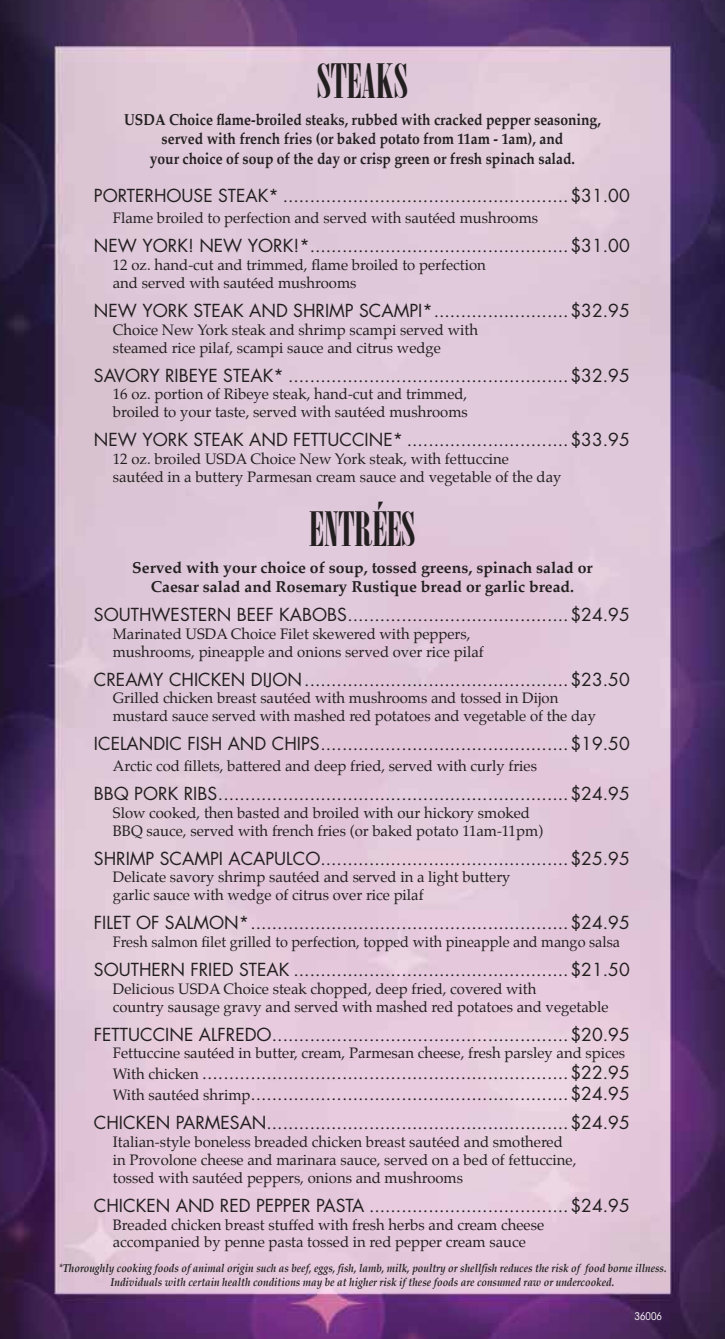
<style>
.page{position:relative;width:725px;height:1339px;background:#fff}
.page>*{position:absolute;margin:0;border:0;box-sizing:border-box;transform-origin:0 0}
.t1{font:47.25px "Onyx";color:#231f20}
.t2{font:17.5px/21px "Futura Std";color:#231f20}
.t3{font:700 15.75px/19.2px "Palatino";color:#231f20;text-align:center;scale:.88 1}
.t4{font:700 15.75px/18.9px "Palatino";color:#231f20;text-align:center}
.t5{font:14.88px/17.8px "Palatino";color:#231f20}
.t6{font:italic 700 11.38px/14px "Palatino";color:#231f20;text-align:center;scale:.88 1}
.t7{font:condensed 10.5px "ITC Avant Garde Std";color:#fff}
.s1{font-family:"Palatino";font-size:14.88px}
</style>
<div class="page">
<img style="left:0;top:0;width:724px;height:1339px">
<h1 class="t1" style="left:317px;top:54px;width:92px">STEAKS</h1>
<p class="t3" style="left:124px;top:110px;width:543px">USDA Choice flame-broiled steaks, rubbed with cracked pepper seasoning, served with french fries (or baked potato from 11am - 1am), and<br>your choice of soup of the day or crisp green or fresh spinach salad.</p>
<p class="t2" style="left:94px;top:186px;width:537px">PORTERHOUSE STEAK* .....................................................$31.00</p>
<p class="t5" style="left:113px;top:209px;width:427px">Flame broiled to perfection and served with sautéed mushrooms</p>
<p class="t2" style="left:94px;top:236px;width:537px">NEW YORK! NEW YORK!*................................................$31.00</p>
<p class="t5" style="left:113px;top:256px;width:374px">12 oz. hand-cut and trimmed, flame broiled to perfection and served with sautéed mushrooms</p>
<p class="t2" style="left:94px;top:300px;width:537px">NEW YORK STEAK AND SHRIMP SCAMPI*.........................$32.95</p>
<p class="t5" style="left:113px;top:321px;width:366px">Choice New York steak and shrimp scampi served with steamed rice pilaf, scampi sauce and citrus wedge</p>
<p class="t2" style="left:94px;top:365px;width:537px">SAVORY RIBEYE STEAK* ....................................................$32.95</p>
<p class="t5" style="left:113px;top:385px;width:356px">16 oz. portion of Ribeye steak, hand-cut and trimmed, broiled to your taste, served with sautéed mushrooms</p>
<p class="t2" style="left:94px;top:429px;width:537px">NEW YORK STEAK AND FETTUCCINE* ..............................$33.95</p>
<p class="t5" style="left:113px;top:450px;width:450px">12 oz. broiled USDA Choice New York steak, with fettuccine sautéed in a buttery Parmesan cream sauce and vegetable of the day</p>
<h1 class="t1" style="left:309px;top:502px;width:107px">ENTRÉES</h1>
<p class="t4" style="left:132px;top:558px;width:462px">Served with your choice of soup, tossed greens, spinach salad or<br>Caesar salad and Rosemary Rustique bread or garlic bread.</p>
<p class="t2" style="left:94px;top:604px;width:537px">SOUTHWESTERN BEEF KABOBS.........................................$24.95</p>
<p class="t5" style="left:113px;top:625px;width:372px">Marinated USDA Choice Filet skewered with peppers, mushrooms, pineapple and onions served over rice pilaf</p>
<p class="t2" style="left:94px;top:669px;width:537px">CREAMY CHICKEN DIJON.................................................$23.50</p>
<p class="t5" style="left:113px;top:689px;width:484px">Grilled chicken breast sautéed with mushrooms and tossed in Dijon mustard sauce served with mashed red potatoes and vegetable of the day</p>
<p class="t2" style="left:94px;top:733px;width:537px">ICELANDIC FISH AND CHIPS..............................................$19.50</p>
<p class="t5" style="left:113px;top:757px;width:425px">Arctic cod fillets, battered and deep fried, served with curly fries</p>
<p class="t2" style="left:94px;top:783px;width:537px">BBQ PORK RIBS.................................................................$24.95</p>
<p class="t5" style="left:113px;top:804px;width:431px">Slow cooked, then basted and broiled with our hickory smoked<br>BBQ sauce, served with french fries (or baked potato 11am-11pm)</p>
<p class="t2" style="left:94px;top:848px;width:537px">SHRIMP SCAMPI ACAPULCO..............................................$25.95</p>
<p class="t5" style="left:113px;top:868px;width:399px">Delicate savory shrimp sautéed and served in a light buttery garlic sauce with wedge of citrus over rice pilaf</p>
<p class="t2" style="left:94px;top:912px;width:537px">FILET OF SALMON*...........................................................$24.95</p>
<p class="t5" style="left:113px;top:933px;width:508px">Fresh salmon filet grilled to perfection, topped with pineapple and mango salsa</p>
<p class="t2" style="left:94px;top:959px;width:537px">SOUTHERN FRIED STEAK ...................................................$21.50</p>
<p class="t5" style="left:113px;top:980px;width:497px">Delicious USDA Choice steak chopped, deep fried, covered with<br>country sausage gravy and served with mashed red potatoes and vegetable</p>
<p class="t2" style="left:94px;top:1024px;width:537px">FETTUCCINE ALFREDO.......................................................$20.95</p>
<p class="t5" style="left:113px;top:1044px;width:513px">Fettuccine sautéed in butter, cream, Parmesan cheese, fresh parsley and spices</p>
<p class="t2" style="left:113px;top:1062px;width:518px"><span class="s1">With chicken</span> ....................................................................$22.95<br><span class="s1">With sautéed shrimp</span>...........................................................$24.95</p>
<p class="t2" style="left:94px;top:1112px;width:537px">CHICKEN PARMESAN........................................................$24.95</p>
<p class="t5" style="left:113px;top:1133px;width:465px">Italian-style boneless breaded chicken breast sautéed and smothered in Provolone cheese and marinara sauce, served on a bed of fettuccine, tossed with sautéed peppers, onions and mushrooms</p>
<p class="t2" style="left:94px;top:1195px;width:537px">CHICKEN AND RED PEPPER PASTA .....................................$24.95</p>
<p class="t5" style="left:113px;top:1215px;width:432px">Breaded chicken breast stuffed with fresh herbs and cream cheese accompanied by penne pasta tossed in red pepper cream sauce</p>
<p class="t6" style="left:58px;top:1261px;width:692px">*Thoroughly cooking foods of animal origin such as beef, eggs, fish, lamb, milk, poultry or shellfish reduces the risk of food borne illness.<br>Individuals with certain health conditions may be at higher risk if these foods are consumed raw or undercooked.</p>
<p class="t7" style="left:634px;top:1310px;width:29px">36006</p>
</div>
